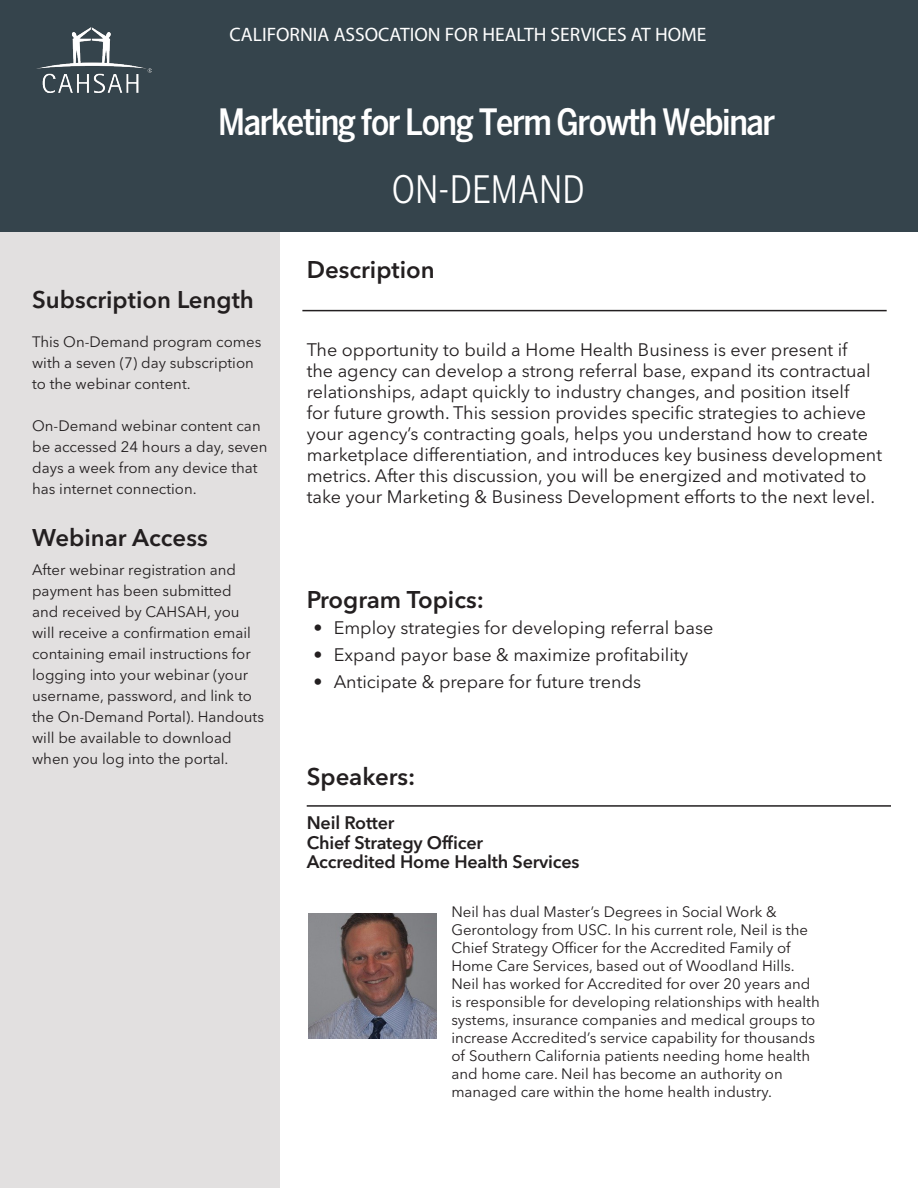
<style>
.page{position:relative;width:918px;height:1188px;background:#fff}
.page>*{position:absolute;margin:0;border:0;box-sizing:border-box;transform-origin:0 0}
.t1{font:condensed 37.5px "Benton Sans";color:#fff}
.t2{font:500 condensed 36px "Benton Sans";letter-spacing:-.04em;color:#fff}
.t3{font:600 24px "Avenir Next LT Pro";color:#231f20}
.t4{font:19.5px "Myriad Pro";color:#fff}
.t5{font:18px/21px "Avenir Next LT Pro";color:#231f20}
.t6{font:600 18px "Avenir Next LT Pro";letter-spacing:-.01em;color:#231f20}
.t7{font:15px/21px "Avenir Next LT Pro";color:#231f20}
</style>
<div class="page">
<div style="left:0;top:231px;width:279px;height:957px;background:#e2e0e0"></div>
<hr style="left:302px;top:310px;width:585px;height:1px;background:#231f20">
<div style="left:0;top:0;width:918px;height:231px;background:#35444c"></div>
<hr style="left:307px;top:805px;width:584px;height:2px;background:#231f20">
<img style="left:37px;top:27px;width:114px;height:65px">
<img style="left:309px;top:913px;width:128px;height:125px">
<p class="t4" style="left:230px;top:23px;width:479px">CALIFORNIA ASSOCATION FOR HEALTH SERVICES AT HOME</p>
<p class="t2" style="left:218px;top:101px;width:559px">Marketing for Long Term Growth Webinar</p>
<p class="t1" style="left:392px;top:167px;width:194px">ON-DEMAND</p>
<p class="t3" style="left:32px;top:285px;width:223px">Subscription Length</p>
<p class="t7" style="left:32px;top:331px;width:231px">This On-Demand program comes with a seven (7) day subscription to the webinar content.</p>
<p class="t7" style="left:32px;top:415px;width:237px">On-Demand webinar content can be accessed 24 hours a day, seven days a week from any device that has internet connection.</p>
<p class="t3" style="left:32px;top:523px;width:177px">Webinar Access</p>
<p class="t7" style="left:32px;top:559px;width:233px">After webinar registration and payment has been submitted<br>and received by CAHSAH, you will receive a confirmation email containing email instructions for logging into your webinar (your username, password, and link to the On-Demand Portal). Handouts will be available to download when you log into the portal.</p>
<p class="t3" style="left:307px;top:255px;width:130px">Description</p>
<p class="t5" style="left:307px;top:339px;width:577px">The opportunity to build a Home Health Business is ever present if<br>the agency can develop a strong referral base, expand its contractual relationships, adapt quickly to industry changes, and position itself<br>for future growth. This session provides specific strategies to achieve your agency’s contracting goals, helps you understand how to create marketplace differentiation, and introduces key business development metrics. After this discussion, you will be energized and motivated to take your Marketing &amp; Business Development efforts to the next level.</p>
<p class="t3" style="left:307px;top:585px;width:179px">Program Topics:</p>
<p class="t5" style="left:313px;top:617px;width:401px">• Employ strategies for developing referral base</p>
<p class="t5" style="left:313px;top:644px;width:376px">• Expand payor base &amp; maximize profitability</p>
<p class="t5" style="left:313px;top:671px;width:329px">• Anticipate &amp; prepare for future trends</p>
<p class="t3" style="left:307px;top:762px;width:110px">Speakers:</p>
<p class="t6" style="left:307px;top:812px;width:89px">Neil Rotter</p>
<p class="t6" style="left:307px;top:831px;width:178px">Chief Strategy Officer</p>
<p class="t6" style="left:307px;top:851px;width:274px">Accredited Home Health Services</p>
<p class="t7" style="left:451px;top:902px;width:370px;line-height:18px">Neil has dual Master’s Degrees in Social Work &amp; Gerontology from USC. In his current role, Neil is the Chief Strategy Officer for the Accredited Family of Home Care Services, based out of Woodland Hills.<br>Neil has worked for Accredited for over 20 years and is responsible for developing relationships with health systems, insurance companies and medical groups to increase Accredited’s service capability for thousands of Southern California patients needing home health and home care. Neil has become an authority on managed care within the home health industry.</p>
</div>
